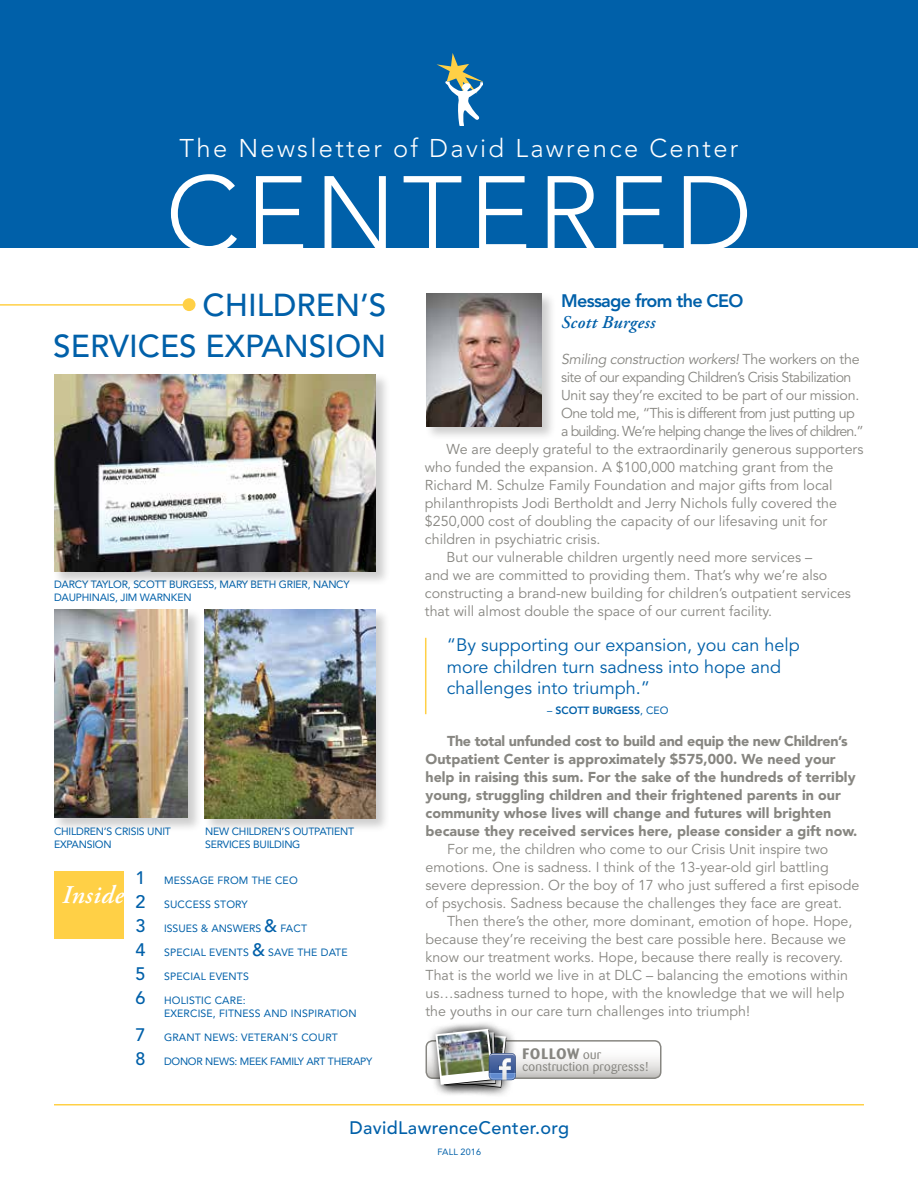
<style>
.page{position:relative;width:918px;height:1188px;background:#fff}
.page>*{position:absolute;margin:0;border:0;box-sizing:border-box;transform-origin:0 0}
.t1{font:300 105px "Avenir";letter-spacing:.06em;color:#fff}
.t2{font:500 31.5px/40.5px "Avenir";color:#0060a9;text-align:right}
.t3{font:300 25.5px "Avenir";letter-spacing:.09em;color:#fff}
.t4{font:italic 600 25.5px "Adobe Garamond Pro";letter-spacing:.02em;color:#fff}
.t5{font:18px/21.6px "Avenir";color:#0060a9}
.t6{font:500 18px "Avenir";letter-spacing:.02em;color:#0060a9}
.t7{font:800 18px "Avenir";letter-spacing:-.04em;color:#0060a9}
.t8{font:italic 600 18px "Adobe Garamond Pro";letter-spacing:.02em;color:#0060a9}
.t9{font:700 15px "Barmeno";letter-spacing:.08em;color:#878681}
.t10{font:14.25px/18px "Avenir";color:#878681}
.t11{font:900 14.25px/18px "Avenir";color:#878681}
.t12{font:14.25px "Avenir";letter-spacing:-.04em;color:#878681}
.t13{font:14.25px "Avenir";letter-spacing:-.06em;color:#878681}
.t14{font:italic 14.25px "Avenir";letter-spacing:-.02em;color:#878681}
.t15{font:14.25px "Avenir";letter-spacing:-.02em;color:#878681}
.t16{font:12.75px "Barmeno";letter-spacing:.02em;color:#878681}
.t17{font:10.5px/12.6px "Avenir";letter-spacing:-.02em;color:#0060a9}
.t18{font:10.5px/12.6px "Avenir";letter-spacing:.015em;color:#0060a9}
.t19{font:10.5px "Avenir";color:#0060a9}
.t20{font:800 10.5px "Avenir";color:#0060a9}
.t21{font:9px "Avenir";letter-spacing:.015em;color:#0060a9}
.s1{font-weight:500;font-size:18px}
.s2{font-style:normal}
.s3{font-weight:400}
.s4{font-weight:400;font-size:12.75px}
</style>
<div class="page">
<div style="left:0;top:0;width:918px;height:248px;background:#0060a9"></div>
<hr style="left:54px;top:1104px;width:810px;height:2px;background:#ffd046">
<div style="left:54px;top:871px;width:70px;height:68px;background:#ffd046"></div>
<svg style="left:437px;top:53px;width:46px;height:73px"></svg>
<hr style="left:0;top:304px;width:189px;height:2px;background:#ffd046">
<div style="left:183px;top:298px;width:13px;height:13px;background:#ffd046;border-radius:50%"></div>
<div style="left:425px;top:291px;width:131px;height:150px;background:#000;opacity:.2"></div>
<img style="left:426px;top:293px;width:116px;height:134px">
<div style="left:52px;top:608px;width:151px;height:225px;background:#000;opacity:.2"></div>
<img style="left:54px;top:610px;width:134px;height:208px">
<div style="left:203px;top:608px;width:187px;height:225px;background:#000;opacity:.2"></div>
<img style="left:205px;top:610px;width:171px;height:208px">
<hr style="left:425px;top:638px;width:1px;height:76px;background:#ffd046">
<div style="left:426px;top:1019px;width:79px;height:77px;background:#000;opacity:.4"></div>
<svg style="left:426px;top:1029px;width:235px;height:59px"></svg>
<div style="left:52px;top:372px;width:339px;height:214px;background:#000;opacity:.2"></div>
<img style="left:54px;top:374px;width:322px;height:197px">
<h3 class="t3" style="left:180px;top:133px;width:560px">The Newsletter of David Lawrence Center</h3>
<h1 class="t1" style="left:166px;top:153px;width:588px">CENTERED</h1>
<h2 class="t2" style="left:53px;top:286px;width:335px">CHILDREN’S<br>SERVICES EXPANSION</h2>
<p class="t17" style="left:54px;top:579px;width:297px">DARCY TAYLOR, SCOTT BURGESS, MARY BETH GRIER, NANCY<br>DAUPHINAIS, JIM WARNKEN</p>
<p class="t17" style="left:54px;top:825px;width:118px">CHILDREN’S CRISIS UNIT<br>EXPANSION</p>
<p class="t17" style="left:205px;top:825px;width:150px">NEW CHILDREN’S OUTPATIENT<br>SERVICES BUILDING</p>
<h3 class="t4" style="left:62px;top:880px;width:63px">Inside</h3>
<p class="t18" style="left:136px;top:874px;width:164px"><span class="s1">1</span> MESSAGE FROM THE CEO</p>
<p class="t18" style="left:136px;top:898px;width:114px"><span class="s1">2</span> SUCCESS STORY</p>
<p class="t19" style="left:136px;top:923px;width:173px"><span class="s1">3</span> ISSUES &amp; ANSWERS <span class="s1">&amp;</span> FACT</p>
<p class="t18" style="left:136px;top:946px;width:214px"><span class="s1">4</span> SPECIAL EVENTS <span class="s1">&amp;</span> SAVE THE DATE</p>
<p class="t18" style="left:136px;top:970px;width:115px"><span class="s1">5</span> SPECIAL EVENTS</p>
<p class="t18" style="left:164px;top:994px;width:194px;text-indent:-28px"><span class="s1">6</span> HOLISTIC CARE:<br>EXERCISE, FITNESS AND INSPIRATION</p>
<p class="t18" style="left:136px;top:1031px;width:204px"><span class="s1">7</span> GRANT NEWS: VETERAN’S COURT</p>
<p class="t17" style="left:136px;top:1055px;width:238px"><span class="s1">8</span> DONOR NEWS: MEEK FAMILY ART THERAPY</p>
<p class="t7" style="left:561px;top:290px;width:184px">Message from the CEO</p>
<p class="t8" style="left:561px;top:312px;width:96px">Scott Burgess</p>
<p class="t14" style="left:561px;top:351px;width:300px">Smiling construction workers! <span class="s2">The workers on the</span></p>
<p class="t12" style="left:561px;top:369px;width:292px">site of our expanding Children’s Crisis Stabilization</p>
<p class="t15" style="left:561px;top:387px;width:300px">Unit say they’re excited to be part of our mission.</p>
<p class="t12" style="left:561px;top:405px;width:295px">One told me, “This is different from just putting up</p>
<p class="t13" style="left:561px;top:423px;width:304px">a building. We’re helping change the lives of children.”</p>
<p class="t10" style="left:447px;top:440px;width:418px">We are deeply grateful to the extraordinarily generous supporters</p>
<p class="t10" style="left:425px;top:458px;width:410px">who funded the expansion. A $100,000 matching grant from the</p>
<p class="t10" style="left:425px;top:476px;width:409px">Richard M. Schulze Family Foundation and major gifts from local</p>
<p class="t10" style="left:425px;top:494px;width:414px">philanthropists Jodi Bertholdt and Jerry Nichols fully covered the</p>
<p class="t10" style="left:425px;top:512px;width:404px">$250,000 cost of doubling the capacity of our lifesaving unit for</p>
<p class="t10" style="left:425px;top:530px;width:177px">children in psychiatric crisis.</p>
<p class="t10" style="left:447px;top:548px;width:367px">But our vulnerable children urgently need more services –</p>
<p class="t10" style="left:425px;top:566px;width:404px">and we are committed to providing them. That’s why we’re also</p>
<p class="t10" style="left:425px;top:584px;width:428px">constructing a brand-new building for children’s outpatient services</p>
<p class="t10" style="left:425px;top:602px;width:349px">that will almost double the space of our current facility.</p>
<p class="t5" style="left:447px;top:634px;width:355px">“By supporting our expansion, you can help more children turn sadness into hope and challenges into triumph.”</p>
<p class="t20" style="left:547px;top:704px;width:123px"><span class="s3">–</span> SCOTT BURGESS<span class="s3">, CEO</span></p>
<p class="t11" style="left:426px;top:732px;width:433px;text-indent:22px">The total unfunded cost to build and equip the new Children’s Outpatient Center is approximately $575,000. We need your help in raising this sum. For the sake of the hundreds of terribly young, struggling children and their frightened parents in our community whose lives will change and futures will brighten because they received services here, please consider a gift now.</p>
<p class="t10" style="left:426px;top:841px;width:435px;text-indent:22px">For me, the children who come to our Crisis Unit inspire two emotions. One is sadness. I think of the 13-year-old girl battling severe depression. Or the boy of 17 who just suffered a first episode of psychosis. Sadness because the challenges they face are great.</p>
<p class="t10" style="left:426px;top:913px;width:429px;text-indent:22px">Then there’s the other, more dominant, emotion of hope. Hope, because they’re receiving the best care possible here. Because we know our treatment works. Hope, because there really is recovery.<br>That is the world we live in at DLC – balancing the emotions within us…sadness turned to hope, with the knowledge that we will help the youths in our care turn challenges into triumph!</p>
<p class="t9" style="left:523px;top:1045px;width:80px">FOLLOW <span class="s4">our</span></p>
<p class="t16" style="left:523px;top:1060px;width:128px">construction progresss!</p>
<p class="t6" style="left:349px;top:1118px;width:221px">DavidLawrenceCenter.org</p>
<p class="t21" style="left:438px;top:1147px;width:45px">FALL 2016</p>
</div>
